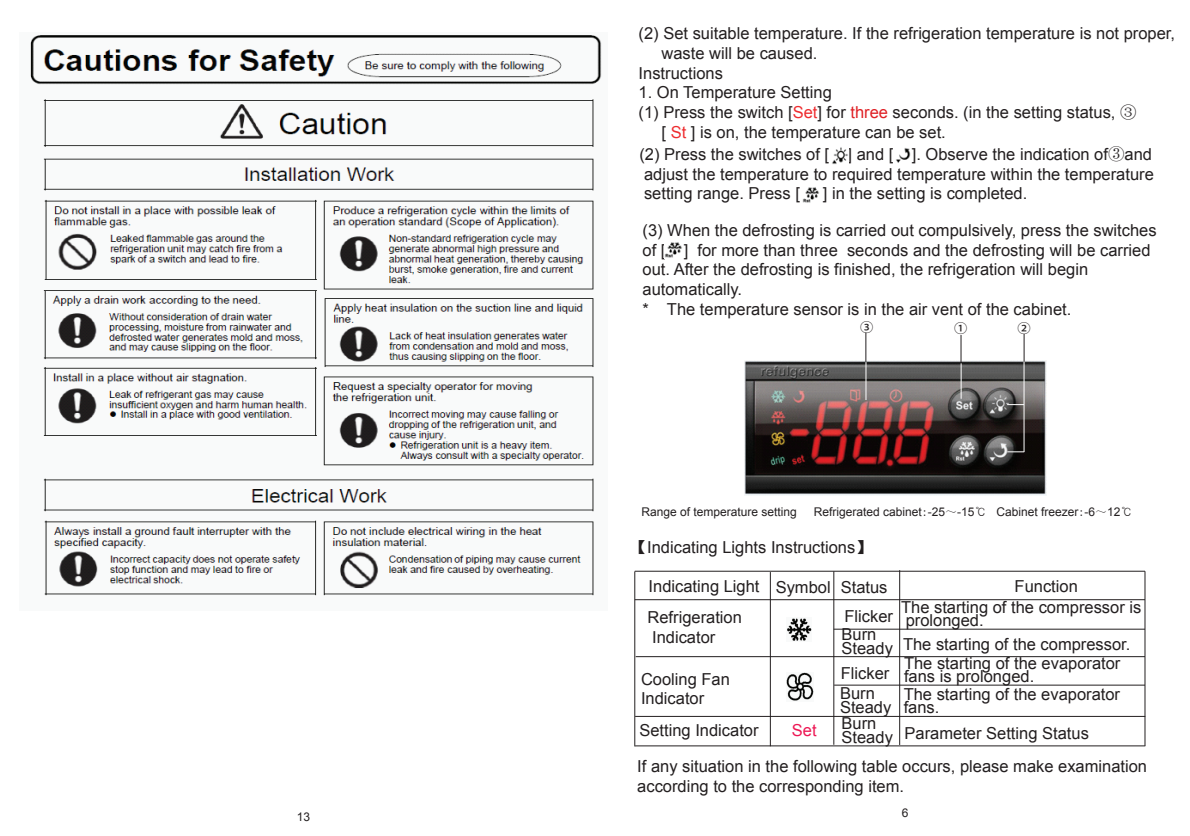
<style>
.page{position:relative;width:1190px;height:836px;background:#fff}
.page>*{position:absolute;margin:0;border:0;box-sizing:border-box;transform-origin:0 0}
.t1{font:16.5px/19.8px "Arial";color:#231f20}
.t2{font:16.5px "Arial";color:#ed1754}
.t3{font:500 12.8px "Koz Go Pro";color:#231f20}
.t4{font:12px "Arial";color:#231f20}
.s1{color:#ee2c2f}
.s2{color:#df2025}
.s3{font-family:"Sim Sun"}
.s4{font-family:"Adobe Song Std";font-weight:300}
.s5{font-family:"NIS R4 90 ms RKSJ H"}
.s6{font-family:"Gulim"}
.s7{font-family:"Sim Hei"}
</style>
<div class="page">
<hr style="left:635px;top:571px;width:510px;height:1px;background:#231f20">
<hr style="left:635px;top:599px;width:510px;height:1px;background:#231f20">
<hr style="left:834px;top:629px;width:311px;height:1px;background:#231f20">
<hr style="left:636px;top:656px;width:509px;height:1px;background:#231f20">
<hr style="left:834px;top:685px;width:311px;height:1px;background:#231f20">
<hr style="left:635px;top:571px;width:1px;height:175px;background:#231f20">
<hr style="left:1145px;top:571px;width:1px;height:175px;background:#231f20">
<hr style="left:834px;top:571px;width:1px;height:174px;background:#231f20">
<hr style="left:635px;top:716px;width:510px;height:1px;background:#231f20">
<hr style="left:635px;top:746px;width:510px;height:1px;background:#231f20">
<hr style="left:899px;top:570px;width:1px;height:175px;background:#231f20">
<hr style="left:770px;top:572px;width:1px;height:174px;background:#231f20">
<img style="left:787px;top:618px;width:25px;height:23px">
<img style="left:786px;top:673px;width:28px;height:28px">
<img style="left:744px;top:360px;width:302px;height:135px">
<svg style="left:866px;top:333px;width:1px;height:29px"></svg>
<hr style="left:866px;top:362px;width:1px;height:38px;background:#fff">
<svg style="left:961px;top:335px;width:1px;height:28px"></svg>
<hr style="left:961px;top:363px;width:1px;height:36px;background:#fff">
<hr style="left:1024px;top:362px;width:1px;height:90px;background:#fff">
<svg style="left:1007px;top:404px;width:17px;height:1px"></svg>
<svg style="left:1007px;top:452px;width:17px;height:1px"></svg>
<svg style="left:1024px;top:334px;width:1px;height:28px"></svg>
<img style="left:665px;top:242px;width:17px;height:16px">
<img style="left:832px;top:147px;width:16px;height:17px">
<img style="left:896px;top:148px;width:15px;height:15px">
<img style="left:803px;top:187px;width:16px;height:16px">
<img style="left:30px;top:35px;width:572px;height:561px">
<p class="t4" style="left:297px;top:809px;width:15px">13</p>
<p class="t1" style="left:639px;top:24px;width:538px">(2) Set suitable temperature. If the refrigeration temperature is not proper,</p>
<p class="t1" style="left:662px;top:43px;width:157px">waste will be caused.</p>
<p class="t1" style="left:639px;top:63px;width:86px">Instructions</p>
<p class="t1" style="left:639px;top:83px;width:195px">1. On Temperature Setting</p>
<p class="t1" style="left:639px;top:103px;width:499px">(1) Press the switch [<span class="s1">Set</span>] for <span class="s2">three</span> seconds. (in the setting status, <span class="s3">③</span></p>
<p class="t1" style="left:662px;top:123px;width:286px">[ <span class="s1">St</span> ] is on, the temperature can be set.</p>
<p class="t1" style="left:639px;top:144px;width:516px;text-align:justify">(2) Press the switches of [ ] and [ ]. Observe the indication of<span class="s4">③</span>and adjust the temperature to required temperature within the temperature setting range. Press [</p>
<p class="t1" style="left:823px;top:184px;width:206px">] in the setting is completed.</p>
<p class="t1" style="left:643px;top:220px;width:516px">(3) When the defrosting is carried out compulsively, press the switches of [ ] for more than three seconds and the defrosting will be carried out. After the defrosting is finished, the refrigeration will begin automatically.<br>* The temperature sensor is in the air vent of the cabinet.</p>
<p class="t3" style="left:860px;top:319px;width:15px">③</p>
<p class="t3" style="left:954px;top:320px;width:15px">①</p>
<p class="t3" style="left:1017px;top:320px;width:15px">②</p>
<p class="t4" style="left:642px;top:504px;width:157px">Range of temperature setting</p>
<p class="t4" style="left:814px;top:504px;width:320px">Refrigerated cabinet<span class="s5">:</span>-25<span class="s5">～</span>-15<span class="s6">℃</span> Cabinet freezer<span class="s5">:</span>-6<span class="s5">～</span>12<span class="s6">℃</span></p>
<p class="t1" style="left:631px;top:538px;width:243px"><span class="s7">【</span>Indicating Lights Instructions<span class="s7">】</span></p>
<p class="t1" style="left:649px;top:576px;width:240px">Indicating Light Symbol Status</p>
<p class="t1" style="left:901px;top:576px;width:242px;line-height:21.4px;text-indent:114px">Function<br>The starting of the compressor is</p>
<p class="t1" style="left:903px;top:609px;width:229px;line-height:23.6px">prolonged.<br>The starting of the compressor.</p>
<p class="t1" style="left:904px;top:658px;width:218px;line-height:12.4px">The starting of the evaporator fans is prolonged.</p>
<p class="t1" style="left:904px;top:688px;width:218px;line-height:13.2px">The starting of the evaporator fans.</p>
<p class="t1" style="left:905px;top:724px;width:186px">Parameter Setting Status</p>
<p class="t1" style="left:845px;top:607px;width:50px">Flicker</p>
<p class="t1" style="left:648px;top:608px;width:96px">Refrigeration<br>Indicator</p>
<p class="t1" style="left:641px;top:669px;width:90px">Cooling Fan<br>Indicator</p>
<p class="t1" style="left:639px;top:720px;width:121px">Setting Indicator</p>
<p class="t1" style="left:842px;top:627px;width:53px;line-height:14.2px">Burn<br>Steady</p>
<p class="t1" style="left:840px;top:664px;width:51px;line-height:19.5px">Flicker<br>Burn</p>
<p class="t1" style="left:840px;top:699px;width:53px;line-height:16.4px">Steady<br>Burn</p>
<p class="t1" style="left:842px;top:728px;width:53px">Steady</p>
<p class="t2" style="left:792px;top:719px;width:26px">Set</p>
<p class="t1" style="left:637px;top:757px;width:511px">If any situation in the following table occurs, please make examination according to the corresponding item.</p>
<p class="t4" style="left:902px;top:805px;width:8px">6</p>
</div>
